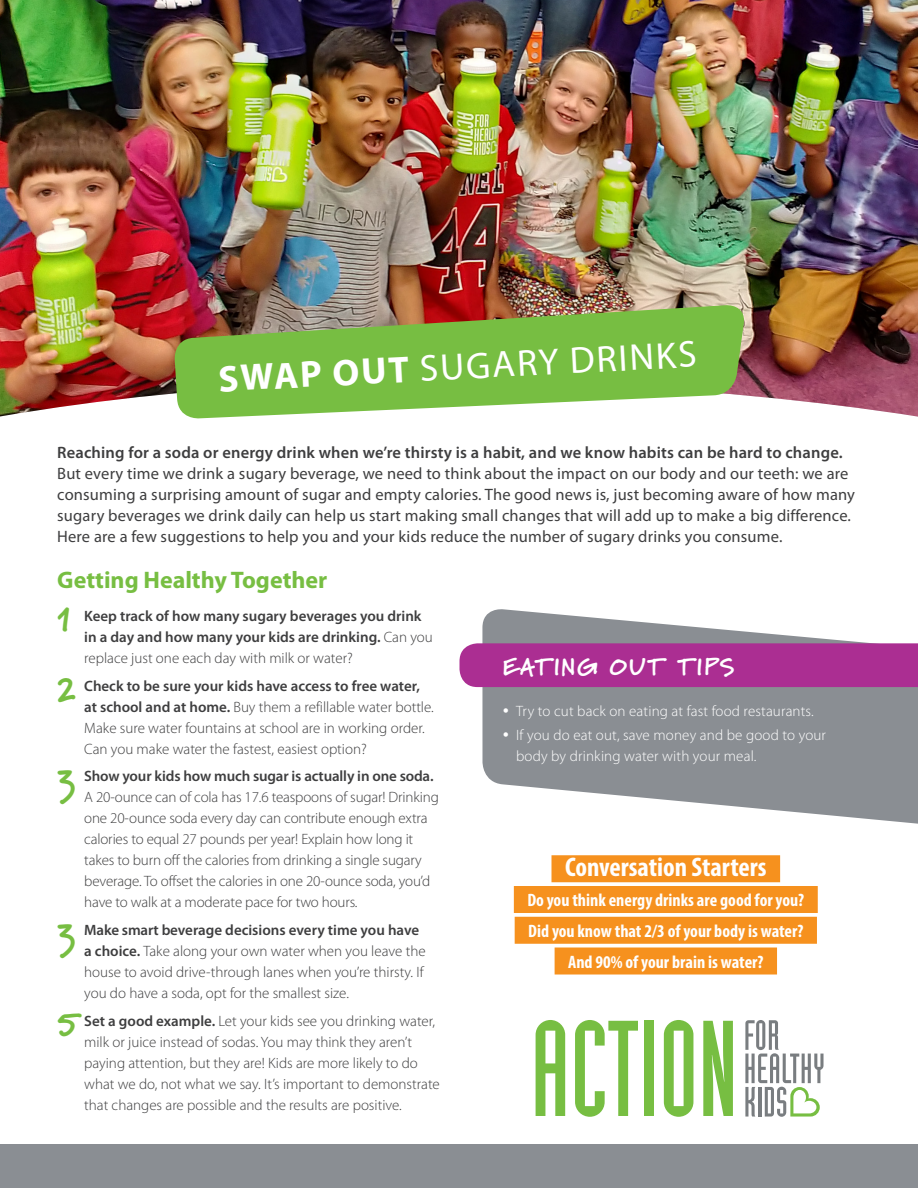
<style>
.page{position:relative;width:918px;height:1188px;background:#fff}
.page>*{position:absolute;margin:0;border:0;box-sizing:border-box;transform-origin:0 0}
.t1{font:37.5px "Myriad Pro";color:#fff}
.Numbered_List{font:900 36px "Marydale";color:#77be42}
.Call_Out{font:700 condensed 27px "Myriad Pro";color:#fff}
.Header1{font:700 24px "Myriad Pro";color:#77be42}
.Header_Sidebar{font:900 24px "Marydale";letter-spacing:.06em;color:#fff}
.Call_Out-2{font:700 condensed 18px "Myriad Pro";color:#fff}
.Intro_Para{font:16.5px/21px "Myriad Pro";letter-spacing:.01em;color:#3e3e3f}
.Numbered_List-2{font:300 15px/21px "Myriad Pro";color:#3e3e3f}
.Numbered_List-3{font:600 15px/21px "Myriad Pro";color:#3e3e3f}
.t2{font:300 15px/21px "Myriad Pro";letter-spacing:.01em;color:#fff}
.s1{font-weight:700}
.s2{font-weight:600}
.s3{font-weight:300}
</style>
<div class="page">
<div style="left:0;top:1145px;width:918px;height:43px;background:#8a8e93"></div>
<img style="left:0;top:0;width:918px;height:417px">
<svg style="left:173px;top:304px;width:573px;height:115px;background:#8cb55a"></svg>
<svg style="left:536px;top:1020px;width:29px;height:96px"></svg>
<svg style="left:575px;top:1020px;width:63px;height:97px"></svg>
<div style="left:644px;top:1021px;width:10px;height:95px;background:#77be42"></div>
<svg style="left:664px;top:1020px;width:29px;height:97px"></svg>
<svg style="left:703px;top:1021px;width:30px;height:95px"></svg>
<svg style="left:745px;top:1020px;width:79px;height:97px"></svg>
<svg style="left:482px;top:609px;width:436px;height:215px;fill:#8a8e93"></svg>
<div style="left:460px;top:643px;width:458px;height:44px;background:#ab2e92"></div>
<div style="left:552px;top:855px;width:228px;height:27px;background:#f6911e"></div>
<div style="left:514px;top:886px;width:304px;height:27px;background:#f6911e"></div>
<div style="left:515px;top:917px;width:302px;height:27px;background:#f6911e"></div>
<div style="left:555px;top:948px;width:222px;height:27px;background:#f6911e"></div>
<p class="t1" style="left:217px;top:356px;width:480px;rotate:-3deg"><span class="s1">SWAP OUT</span> SUGARY DRINKS</p>
<p class="Intro_Para" style="left:57px;top:441px;width:799px"><span class="s2">Reaching for a soda or energy drink when we’re thirsty is a habit, and we know habits can be hard to change.<br></span>But every time we drink a sugary beverage, we need to think about the impact on our body and our teeth: we are consuming a surprising amount of sugar and empty calories. The good news is, just becoming aware of how many sugary beverages we drink daily can help us start making small changes that will add up to make a big difference.<br>Here are a few suggestions to help you and your kids reduce the number of sugary drinks you consume.</p>
<p class="Header1" style="left:57px;top:564px;width:272px">Getting Healthy Together</p>
<p class="Numbered_List" style="left:57px;top:598px;width:16px">1</p>
<p class="Numbered_List-3" style="left:84px;top:605px;width:350px">Keep track of how many sugary beverages you drink in a day and how many your kids are drinking. <span class="s3">Can you replace just one each day with milk or water?</span></p>
<p class="Numbered_List" style="left:57px;top:668px;width:21px">2</p>
<p class="Numbered_List-2" style="left:84px;top:675px;width:351px"><span class="s2">Check to be sure your kids have access to free water, at school and at home.</span> Buy them a refillable water bottle.<br>Make sure water fountains at school are in working order.<br>Can you make water the fastest, easiest option?</p>
<p class="Numbered_List" style="left:57px;top:758px;width:21px">3</p>
<p class="Numbered_List-2" style="left:84px;top:766px;width:356px"><span class="s2">Show your kids how much sugar is actually in one soda.<br></span>A 20-ounce can of cola has 17.6 teaspoons of sugar! Drinking one 20-ounce soda every day can contribute enough extra calories to equal 27 pounds per year! Explain how long it takes to burn off the calories from drinking a single sugary beverage. To offset the calories in one 20-ounce soda, you’d have to walk at a moderate pace for two hours.</p>
<p class="Numbered_List" style="left:57px;top:912px;width:21px">3</p>
<p class="Numbered_List-2" style="left:84px;top:920px;width:343px"><span class="s2">Make smart beverage decisions every time you have a choice.</span> Take along your own water when you leave the house to avoid drive-through lanes when you’re thirsty. If you do have a soda, opt for the smallest size.</p>
<p class="Numbered_List" style="left:57px;top:1003px;width:24px">5</p>
<p class="Numbered_List-2" style="left:84px;top:1011px;width:357px"><span class="s2">Set a good example.</span> Let your kids see you drinking water, milk or juice instead of sodas. You may think they aren’t paying attention, but they are! Kids are more likely to do what we do, not what we say. It’s important to demonstrate that changes are possible and the results are positive.</p>
<p class="Header_Sidebar" style="left:503px;top:652px;width:233px">EATING OUT TIPS</p>
<p class="t2" style="left:503px;top:701px;width:313px">• Try to cut back on eating at fast food restaurants.</p>
<p class="t2" style="left:516px;top:725px;width:311px;text-indent:-14px">• If you do eat out, save money and be good to your body by drinking water with your meal.</p>
<p class="Call_Out" style="left:565px;top:850px;width:203px">Conversation Starters</p>
<p class="Call_Out-2" style="left:527px;top:889px;width:278px">Do you think energy drinks are good for you?</p>
<p class="Call_Out-2" style="left:528px;top:920px;width:277px">Did you know that 2/3 of your body is water?</p>
<p class="Call_Out-2" style="left:568px;top:951px;width:197px">And 90% of your brain is water?</p>
</div>
